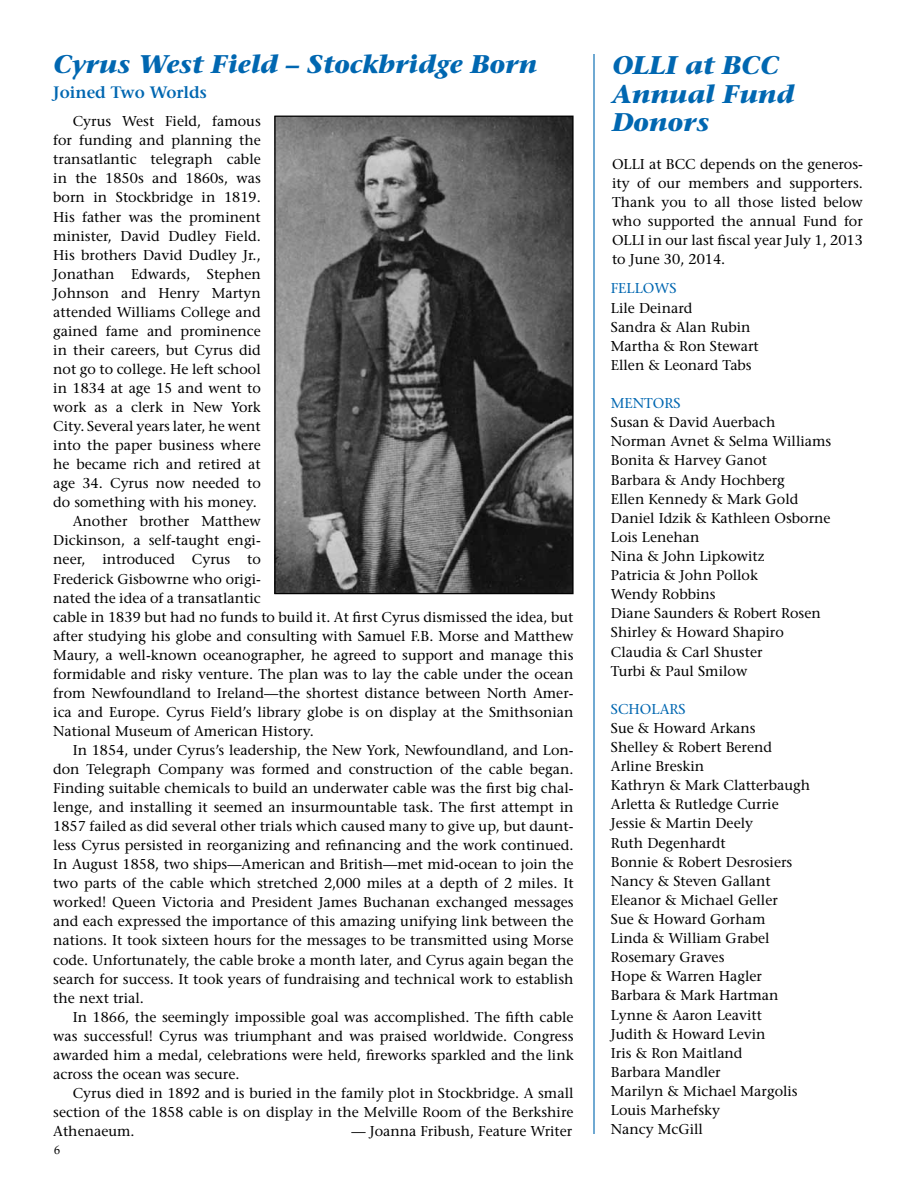
<style>
.page{position:relative;width:918px;height:1188px;background:#fff}
.page>*{position:absolute;margin:0;border:0;box-sizing:border-box;transform-origin:0 0}
.t1{font:italic 700 25.5px/28.5px "Stone Serif";color:#0067b1}
.t2{font:600 16.5px "Stone Serif";color:#0067b1}
.t3{font:14.25px/19px "Stone Serif";color:#000}
.t4{font:14.25px "Stone Serif";color:#0067b1}
.t5{font:12px "Palatino";color:#000}
</style>
<div class="page">
<img style="left:276px;top:118px;width:296px;height:474px">
<div style="left:274px;top:116px;width:300px;height:478px;border:1px solid #000"></div>
<hr style="left:593px;top:54px;width:2px;height:1080px;background:#0067b1">
<h1 class="t1" style="left:53px;top:49px;width:485px">Cyrus West Field – Stockbridge Born</h1>
<p class="t2" style="left:53px;top:83px;width:155px">Joined Two Worlds</p>
<p class="t3" style="left:73px;top:112px;width:190px">Cyrus West Field, famous</p>
<p class="t3" style="left:53px;top:131px;width:209px">for funding and planning the</p>
<p class="t3" style="left:53px;top:150px;width:209px">transatlantic telegraph cable</p>
<p class="t3" style="left:53px;top:169px;width:209px">in the 1850s and 1860s, was</p>
<p class="t3" style="left:53px;top:188px;width:209px">born in Stockbridge in 1819.</p>
<p class="t3" style="left:53px;top:207px;width:209px">His father was the prominent</p>
<p class="t3" style="left:53px;top:226px;width:209px">minister, David Dudley Field.</p>
<p class="t3" style="left:53px;top:245px;width:209px">His brothers David Dudley Jr.,</p>
<p class="t3" style="left:53px;top:264px;width:209px">Jonathan Edwards, Stephen</p>
<p class="t3" style="left:53px;top:283px;width:209px">Johnson and Henry Martyn</p>
<p class="t3" style="left:53px;top:302px;width:209px">attended Williams College and</p>
<p class="t3" style="left:53px;top:321px;width:209px">gained fame and prominence</p>
<p class="t3" style="left:53px;top:340px;width:209px">in their careers, but Cyrus did</p>
<p class="t3" style="left:53px;top:359px;width:209px">not go to college. He left school</p>
<p class="t3" style="left:53px;top:379px;width:209px">in 1834 at age 15 and went to</p>
<p class="t3" style="left:53px;top:398px;width:209px">work as a clerk in New York</p>
<p class="t3" style="left:53px;top:417px;width:209px">City. Several years later, he went</p>
<p class="t3" style="left:53px;top:436px;width:209px">into the paper business where</p>
<p class="t3" style="left:53px;top:455px;width:209px">he became rich and retired at</p>
<p class="t3" style="left:53px;top:474px;width:209px">age 34. Cyrus now needed to</p>
<p class="t3" style="left:53px;top:493px;width:205px">do something with his money.</p>
<p class="t3" style="left:73px;top:512px;width:190px">Another brother Matthew</p>
<p class="t3" style="left:53px;top:531px;width:209px">Dickinson, a self-taught engi-</p>
<p class="t3" style="left:53px;top:550px;width:209px">neer, introduced Cyrus to</p>
<p class="t3" style="left:53px;top:569px;width:209px">Frederick Gisbowrne who origi-</p>
<p class="t3" style="left:53px;top:588px;width:209px">nated the idea of a transatlantic</p>
<p class="t3" style="left:53px;top:607px;width:522px">cable in 1839 but had no funds to build it. At first Cyrus dismissed the idea, but</p>
<p class="t3" style="left:53px;top:626px;width:522px">after studying his globe and consulting with Samuel F.B. Morse and Matthew</p>
<p class="t3" style="left:53px;top:645px;width:522px">Maury, a well-known oceanographer, he agreed to support and manage this</p>
<p class="t3" style="left:53px;top:664px;width:522px">formidable and risky venture. The plan was to lay the cable under the ocean</p>
<p class="t3" style="left:53px;top:683px;width:522px">from Newfoundland to Ireland—the shortest distance between North Amer-</p>
<p class="t3" style="left:53px;top:702px;width:522px">ica and Europe. Cyrus Field’s library globe is on display at the Smithsonian</p>
<p class="t3" style="left:53px;top:721px;width:262px">National Museum of American History.</p>
<p class="t3" style="left:73px;top:741px;width:502px">In 1854, under Cyrus’s leadership, the New York, Newfoundland, and Lon-</p>
<p class="t3" style="left:53px;top:760px;width:522px">don Telegraph Company was formed and construction of the cable began.</p>
<p class="t3" style="left:53px;top:779px;width:522px">Finding suitable chemicals to build an underwater cable was the first big chal-</p>
<p class="t3" style="left:53px;top:798px;width:522px">lenge, and installing it seemed an insurmountable task. The first attempt in</p>
<p class="t3" style="left:53px;top:817px;width:522px">1857 failed as did several other trials which caused many to give up, but daunt-</p>
<p class="t3" style="left:53px;top:836px;width:522px">less Cyrus persisted in reorganizing and refinancing and the work continued.</p>
<p class="t3" style="left:53px;top:855px;width:522px">In August 1858, two ships—American and British—met mid-ocean to join the</p>
<p class="t3" style="left:53px;top:874px;width:522px">two parts of the cable which stretched 2,000 miles at a depth of 2 miles. It</p>
<p class="t3" style="left:53px;top:893px;width:522px">worked! Queen Victoria and President James Buchanan exchanged messages</p>
<p class="t3" style="left:53px;top:912px;width:522px">and each expressed the importance of this amazing unifying link between the</p>
<p class="t3" style="left:53px;top:931px;width:522px">nations. It took sixteen hours for the messages to be transmitted using Morse</p>
<p class="t3" style="left:53px;top:950px;width:522px">code. Unfortunately, the cable broke a month later, and Cyrus again began the</p>
<p class="t3" style="left:53px;top:969px;width:522px">search for success. It took years of fundraising and technical work to establish</p>
<p class="t3" style="left:53px;top:988px;width:92px">the next trial.</p>
<p class="t3" style="left:73px;top:1007px;width:502px">In 1866, the seemingly impossible goal was accomplished. The fifth cable</p>
<p class="t3" style="left:53px;top:1026px;width:522px">was successful! Cyrus was triumphant and was praised worldwide. Congress</p>
<p class="t3" style="left:53px;top:1045px;width:522px">awarded him a medal, celebrations were held, fireworks sparkled and the link</p>
<p class="t3" style="left:53px;top:1064px;width:188px">across the ocean was secure.</p>
<p class="t3" style="left:73px;top:1083px;width:502px">Cyrus died in 1892 and is buried in the family plot in Stockbridge. A small</p>
<p class="t3" style="left:53px;top:1103px;width:522px">section of the 1858 cable is on display in the Melville Room of the Berkshire</p>
<p class="t3" style="left:53px;top:1122px;width:83px">Athenaeum.</p>
<p class="t3" style="left:351px;top:1122px;width:223px">— Joanna Fribush, Feature Writer</p>
<p class="t5" style="left:54px;top:1140px;width:7px">6</p>
<h1 class="t1" style="left:612px;top:51px;width:184px;text-indent:73px">at BCC<br>Annual Fund<br>Donors</h1>
<p class="t3" style="left:612px;top:155px;width:252px;text-align:justify">OLLI at BCC depends on the generos&shy;ity of our members and supporters.<br>Thank you to all those listed below who supported the annual Fund for OLLI in our last fiscal year July 1, 2013 to June 30, 2014.</p>
<h1 class="t1" style="left:612px;top:51px;width:38px">Olli</h1>
<p class="t4" style="left:611px;top:280px;width:18px">Fellows</p>
<p class="t3" style="left:611px;top:298px;width:149px">Lile Deinard<br>Sandra &amp; Alan Rubin<br>Martha &amp; Ron Stewart<br>Ellen &amp; Leonard Tabs</p>
<p class="t4" style="left:611px;top:395px;width:24px">Mentors</p>
<p class="t3" style="left:611px;top:413px;width:222px">Susan &amp; David Auerbach<br>Norman Avnet &amp; Selma Williams<br>Bonita &amp; Harvey Ganot<br>Barbara &amp; Andy Hochberg<br>Ellen Kennedy &amp; Mark Gold<br>Daniel Idzik &amp; Kathleen Osborne<br>Lois Lenehan<br>Nina &amp; John Lipkowitz<br>Patricia &amp; John Pollok<br>Wendy Robbins<br>Diane Saunders &amp; Robert Rosen<br>Shirley &amp; Howard Shapiro<br>Claudia &amp; Carl Shuster<br>Turbi &amp; Paul Smilow</p>
<p class="t4" style="left:611px;top:700px;width:18px">Scholars</p>
<p class="t3" style="left:611px;top:719px;width:201px">Sue &amp; Howard Arkans<br>Shelley &amp; Robert Berend<br>Arline Breskin<br>Kathryn &amp; Mark Clatterbaugh<br>Arletta &amp; Rutledge Currie<br>Jessie &amp; Martin Deely<br>Ruth Degenhardt<br>Bonnie &amp; Robert Desrosiers<br>Nancy &amp; Steven Gallant<br>Eleanor &amp; Michael Geller<br>Sue &amp; Howard Gorham<br>Linda &amp; William Grabel<br>Rosemary Graves<br>Hope &amp; Warren Hagler<br>Barbara &amp; Mark Hartman<br>Lynne &amp; Aaron Leavitt<br>Judith &amp; Howard Levin<br>Iris &amp; Ron Maitland<br>Barbara Mandler<br>Marilyn &amp; Michael Margolis<br>Louis Marhefsky<br>Nancy McGill</p>
</div>
